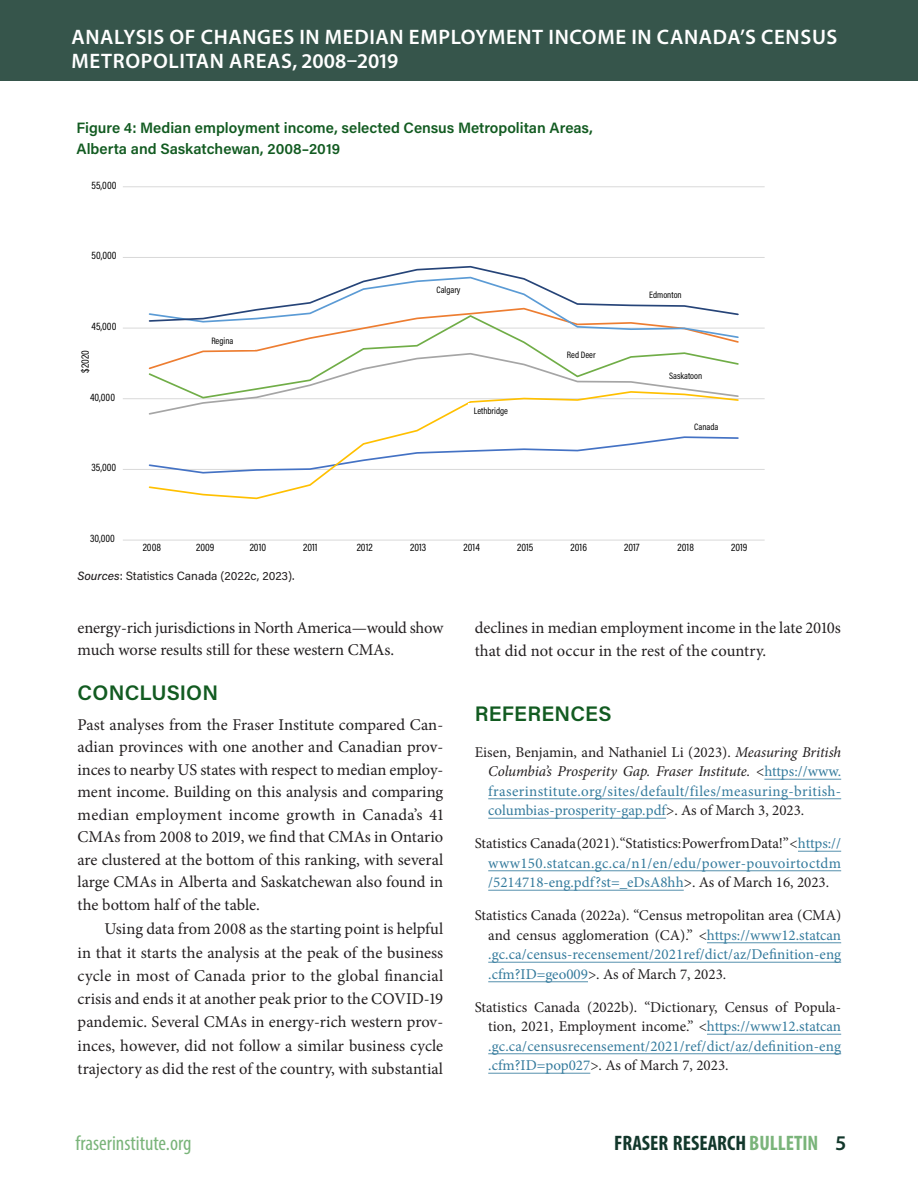
<style>
.page{position:relative;width:918px;height:1188px;background:#fff}
.page>*{position:absolute;margin:0;border:0;box-sizing:border-box;transform-origin:0 0}
.t1{font:600 21px/24px "Myriad Pro";letter-spacing:.03em;color:#fff}
.t2{font:700 condensed 21px "Myriad Pro";color:#12372b}
.Head_2{font:600 21px "Acumin Pro";letter-spacing:.01em;color:#125b21}
.t3{font:condensed 21px "Myriad Pro";color:#7ab47a}
.text{font:16.5px/23.2px "Minion Pro";letter-spacing:-.005em;color:#231f20}
.textleft{font:16.5px/22.5px "Minion Pro";letter-spacing:-.005em;color:#231f20;text-align:justify}
.biblio_entry{font:15px/19.5px "Minion Pro";letter-spacing:.005em;color:#231f20;text-align:justify}
.biblio_entry-2{font:15px/19.5px "Minion Pro";letter-spacing:.005em;color:#357b9d;text-align:justify}
.figurehead{font:600 15px/21px "Acumin Pro";color:#125b21}
.table_source{font:12px "Acumin Pro";color:#231f20}
.t4{font:10.95px "Acumin Pro Cond";color:#000}
.t5{font:9.3px "Acumin Pro Cond";color:#000}
.s1{font-weight:500;font-style:italic}
.s2{color:#231f20}
.s3{font-style:italic;color:#231f20}
.s4{color:#357b9d}
.s5{color:#7ab47a}
.s6{font-weight:600;font-stretch:normal}
</style>
<div class="page">
<div style="left:0;top:0;width:918px;height:81px;background:#36554b"></div>
<hr style="left:764px;top:779px;width:77px;height:1px;background:#689cb6">
<hr style="left:488px;top:798px;width:353px;height:1px;background:#689cb6">
<hr style="left:488px;top:818px;width:178px;height:1px;background:#689cb6">
<hr style="left:798px;top:851px;width:43px;height:1px;background:#689cb6">
<hr style="left:488px;top:870px;width:353px;height:1px;background:#689cb6">
<hr style="left:488px;top:890px;width:196px;height:1px;background:#689cb6">
<hr style="left:707px;top:942px;width:134px;height:1px;background:#689cb6">
<hr style="left:488px;top:962px;width:353px;height:1px;background:#689cb6">
<hr style="left:488px;top:981px;width:100px;height:1px;background:#689cb6">
<hr style="left:707px;top:1034px;width:134px;height:1px;background:#689cb6">
<hr style="left:488px;top:1053px;width:353px;height:1px;background:#689cb6">
<hr style="left:488px;top:1073px;width:102px;height:1px;background:#689cb6">
<hr style="left:123px;top:469px;width:642px;height:1px;background:#d9d9d9">
<hr style="left:123px;top:398px;width:642px;height:1px;background:#d9d9d9">
<hr style="left:123px;top:328px;width:642px;height:1px;background:#d9d9d9">
<hr style="left:123px;top:257px;width:642px;height:1px;background:#d9d9d9">
<hr style="left:123px;top:186px;width:642px;height:1px;background:#d9d9d9">
<hr style="left:123px;top:540px;width:642px;height:1px;background:#d9d9d9">
<svg style="left:148px;top:416px;width:591px;height:84px"></svg>
<svg style="left:147px;top:265px;width:593px;height:151px"></svg>
<div style="left:431px;top:282px;width:49px;height:16px;background:#fff"></div>
<div style="left:206px;top:334px;width:49px;height:15px;background:#fff"></div>
<div style="left:562px;top:348px;width:48px;height:15px;background:#fff"></div>
<div style="left:468px;top:403px;width:49px;height:16px;background:#fff"></div>
<div style="left:689px;top:420px;width:48px;height:15px;background:#fff"></div>
<p class="t1" style="left:71px;top:24px;width:768px">ANALYSIS OF CHANGES IN MEDIAN EMPLOYMENT INCOME IN CANADA’S CENSUS<br>METROPOLITAN AREAS, 2008–2019</p>
<p class="figurehead" style="left:76px;top:116px;width:518px">Figure 4: Median employment income, selected Census Metropolitan Areas,<br>Alberta and Saskatchewan, 2008–2019</p>
<p class="t4" style="left:92px;top:178px;width:26px">55,000</p>
<p class="t4" style="left:92px;top:248px;width:27px">50,000</p>
<p class="t4" style="left:92px;top:319px;width:26px">45,000</p>
<p class="t4" style="left:78px;top:373px;width:24px;rotate:-90deg">$2020</p>
<p class="t4" style="left:90px;top:390px;width:27px">40,000</p>
<p class="t4" style="left:92px;top:460px;width:26px">35,000</p>
<p class="t4" style="left:90px;top:531px;width:26px">30,000</p>
<p class="t5" style="left:211px;top:335px;width:24px">Regina</p>
<p class="t5" style="left:436px;top:284px;width:26px">Calgary</p>
<p class="t5" style="left:474px;top:405px;width:36px">Lethbridge</p>
<p class="t5" style="left:567px;top:349px;width:30px">Red Deer</p>
<p class="t5" style="left:649px;top:289px;width:34px">Edmonton</p>
<p class="t5" style="left:669px;top:370px;width:35px">Saskatoon</p>
<p class="t5" style="left:694px;top:421px;width:26px">Canada</p>
<p class="t4" style="left:143px;top:540px;width:20px">2008</p>
<p class="t4" style="left:196px;top:540px;width:20px">2009</p>
<p class="t4" style="left:250px;top:540px;width:18px">2010</p>
<p class="t4" style="left:303px;top:540px;width:16px">2011</p>
<p class="t4" style="left:357px;top:540px;width:17px">2012</p>
<p class="t4" style="left:410px;top:540px;width:18px">2013</p>
<p class="t4" style="left:464px;top:540px;width:18px">2014</p>
<p class="t4" style="left:517px;top:540px;width:18px">2015</p>
<p class="t4" style="left:571px;top:540px;width:18px">2016</p>
<p class="t4" style="left:624px;top:540px;width:17px">2017</p>
<p class="t4" style="left:678px;top:540px;width:18px">2018</p>
<p class="t4" style="left:731px;top:540px;width:18px">2019</p>
<p class="table_source" style="left:77px;top:568px;width:219px"><span class="s1">Sources</span>: Statistics Canada (2022c, 2023).</p>
<p class="text" style="left:78px;top:617px;width:367px;line-height:22.5px">energy-rich jurisdictions in North America—would show much worse results still for these western CMAs.</p>
<p class="Head_2" style="left:78px;top:678px;width:142px">CONCLUSION</p>
<p class="textleft" style="left:78px;top:713px;width:367px">Past analyses from the Fraser Institute compared Can&shy;adian provinces with one another and Canadian prov&shy;inces to nearby US states with respect to median employ&shy;ment income. Building on this analysis and comparing median employment income growth in Canada’s 41<br>CMAs from 2008 to 2019, we find that CMAs in Ontario are clustered at the bottom of this ranking, with several large CMAs in Alberta and Saskatchewan also found in the bottom half of the table.</p>
<p class="text" style="left:78px;top:918px;width:367px;text-align:justify;text-indent:27px">Using data from 2008 as the starting point is helpful in that it starts the analysis at the peak of the business cycle in most of Canada prior to the global financial crisis and ends it at another peak prior to the COVID-19 pandemic. Several CMAs in energy-rich western prov&shy;inces, however, did not follow a similar business cycle trajectory as did the rest of the country, with substantial</p>
<p class="text" style="left:475px;top:616px;width:368px">declines in median employment income in the late 2010s that did not occur in the rest of the country.</p>
<p class="Head_2" style="left:475px;top:699px;width:138px">REFERENCES</p>
<p class="biblio_entry-2" style="left:488px;top:742px;width:355px;text-indent:-14px"><span class="s2">Eisen, Benjamin, and Nathaniel Li (2023).</span> <span class="s3">Measuring British Columbia’s Prosperity Gap. Fraser Institute.</span> <span class="s2">&lt;</span>https://www. fraserinstitute.org/sites/default/files/measuring-british&shy;columbias-prosperity-gap.pdf<span class="s2">&gt;. As of March 3, 2023.</span></p>
<p class="biblio_entry-2" style="left:488px;top:834px;width:354px;text-indent:-14px"><span class="s2">Statistics Canada (2021). “Statistics: Power from Data!” &lt;</span>https:// www150.statcan.gc.ca/n1/en/edu/power-pouvoirtoctdm /5214718-eng.pdf?st=_eDsA8hh<span class="s2">&gt;. As of March 16, 2023.</span></p>
<p class="biblio_entry" style="left:488px;top:906px;width:355px;text-indent:-14px">Statistics Canada (2022a). “Census metropolitan area (CMA) and census agglomeration (CA).” &lt;<span class="s4">https://www12.statcan .gc.ca/census-recensement/2021ref/dict/az/Definition-eng .cfm?ID=geo009</span>&gt;. As of March 7, 2023.</p>
<p class="biblio_entry" style="left:488px;top:997px;width:354px;text-indent:-14px">Statistics Canada (2022b). “Dictionary, Census of Popula&shy;tion, 2021, Employment income.” &lt;<span class="s4">https://www12.statcan .gc.ca/censusrecensement/2021/ref/dict/az/definition-eng .cfm?ID=pop027</span>&gt;. As of March 7, 2023.</p>
<p class="t3" style="left:76px;top:1130px;width:117px">fraserinstitute.org</p>
<p class="t2" style="left:614px;top:1130px;width:233px">FRASER RESEARCH <span class="s5">BULLETIN</span> <span class="s6">5</span></p>
</div>
